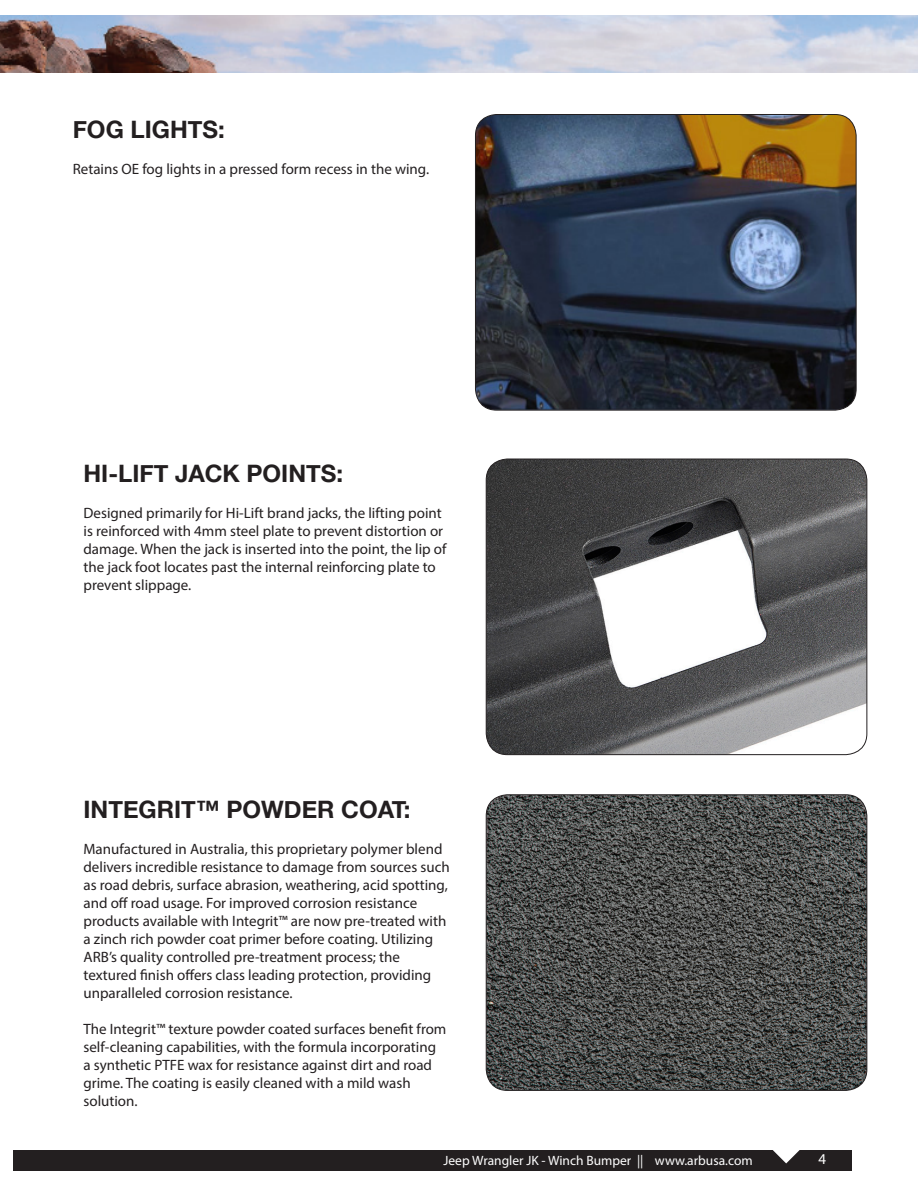
<style>
.page{position:relative;width:918px;height:1188px;background:#fff}
.page>*{position:absolute;margin:0;border:0;box-sizing:border-box;transform-origin:0 0}
.t1{font:700 24px "Helvetica Neue";color:#231f20}
.t2{font:15px/18px "Myriad Pro";color:#231f20}
.t3{font:15px "Myriad Pro";color:#fff}
.t4{font:13.5px "Myriad Pro";color:#fff}
</style>
<div class="page">
<div style="left:13px;top:1150px;width:838px;height:21px;background:#231f20"></div>
<svg style="left:773px;top:1150px;width:27px;height:13px"></svg>
<img style="left:0;top:16px;width:918px;height:57px">
<img style="left:486px;top:459px;width:381px;height:296px">
<div style="left:486px;top:459px;width:381px;height:296px;border:1px solid #231f20;border-radius:21px"></div>
<img style="left:475px;top:114px;width:381px;height:296px">
<div style="left:475px;top:114px;width:381px;height:296px;border:1px solid #231f20;border-radius:21px"></div>
<img style="left:486px;top:795px;width:381px;height:295px">
<div style="left:486px;top:795px;width:381px;height:296px;border:1px solid #231f20;border-radius:21px"></div>
<p class="t1" style="left:73px;top:110px;width:154px">FOG LIGHTS:</p>
<p class="t2" style="left:73px;top:159px;width:358px">Retains OE fog lights in a pressed form recess in the wing.</p>
<p class="t1" style="left:84px;top:455px;width:261px">HI-LIFT JACK POINTS:</p>
<p class="t2" style="left:84px;top:504px;width:365px">Designed primarily for Hi-Lift brand jacks, the lifting point is reinforced with 4mm steel plate to prevent distortion or damage. When the jack is inserted into the point, the lip of the jack foot locates past the internal reinforcing plate to prevent slippage.</p>
<p class="t1" style="left:84px;top:791px;width:329px">INTEGRIT™ POWDER COAT:</p>
<p class="t2" style="left:84px;top:840px;width:368px">Manufactured in Australia, this proprietary polymer blend delivers incredible resistance to damage from sources such as road debris, surface abrasion, weathering, acid spotting, and off road usage. For improved corrosion resistance products available with Integrit™ are now pre-treated with a zinch rich powder coat primer before coating. Utilizing ARB’s quality controlled pre-treatment process; the textured finish offers class leading protection, providing unparalleled corrosion resistance.</p>
<p class="t2" style="left:84px;top:1020px;width:364px">The Integrit™ texture powder coated surfaces benefit from self-cleaning capabilities, with the formula incorporating a synthetic PTFE wax for resistance against dirt and road grime. The coating is easily cleaned with a mild wash solution.</p>
<p class="t4" style="left:444px;top:1153px;width:311px">Jeep Wrangler JK - Winch Bumper || www.arbusa.com</p>
<p class="t3" style="left:819px;top:1149px;width:9px">4</p>
</div>
